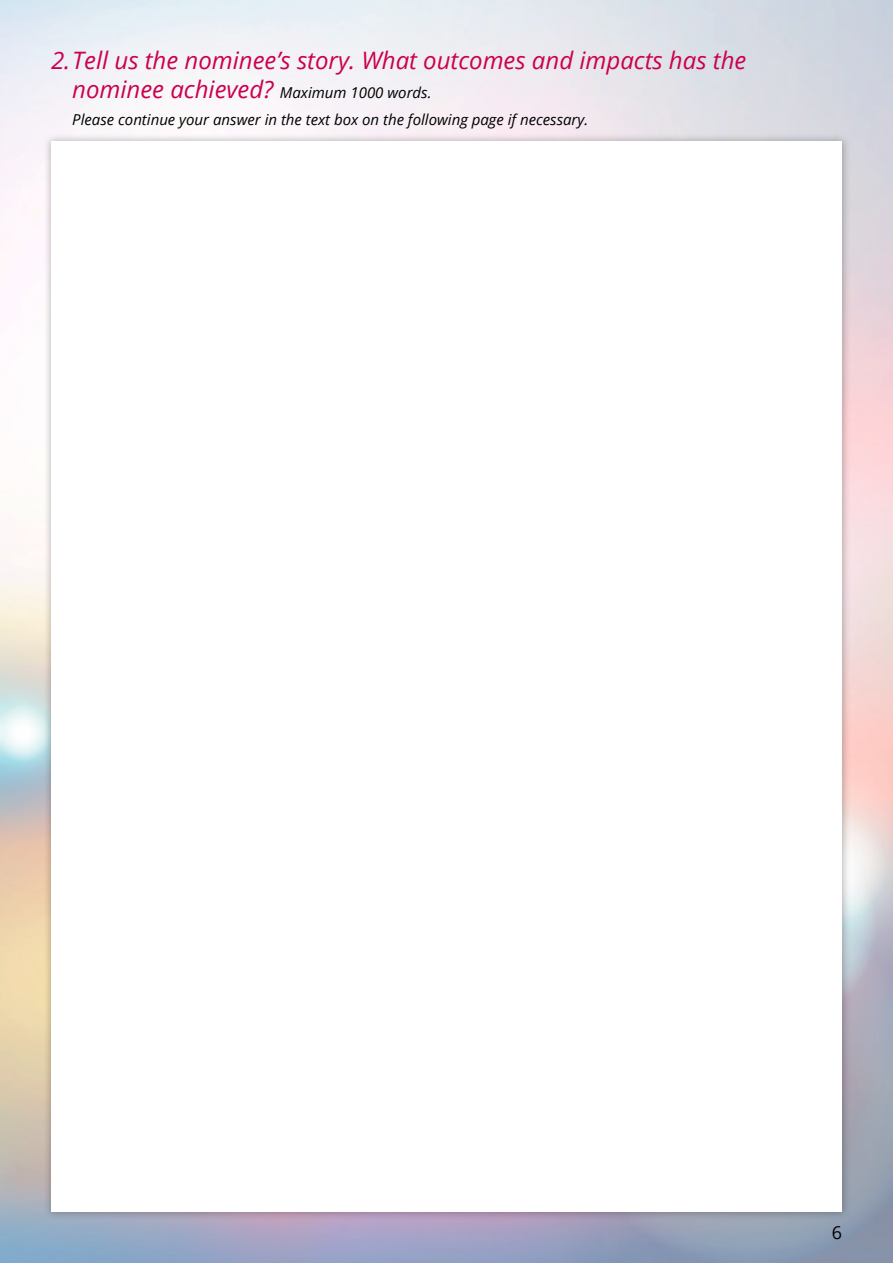
<style>
.page{position:relative;width:893px;height:1263px;background:#fff}
.page>*{position:absolute;margin:0;border:0;box-sizing:border-box;transform-origin:0 0}
.t1{font:italic 24px "Open Sans";color:#cb004e}
.t2{font:18px "Open Sans";color:#000}
.t3{font:italic 15px/26.5px "Open Sans";color:#000}
.s1{font-size:24px;color:#cb004e}
</style>
<div class="page">
<div style="left:43px;top:134px;width:807px;height:1086px;background:#000;opacity:.3"></div>
<div style="left:51px;top:142px;width:791px;height:1070px;background:#fff"></div>
<h1 class="t1" style="left:51px;top:44px;width:697px">2.Tell us the nominee’s story. What outcomes and impacts has the</h1>
<p class="t3" style="left:72px;top:79px;width:517px"><span class="s1">nominee achieved?</span> Maximum 1000 words.<br>Please continue your answer in the text box on the following page if necessary.</p>
<p class="t2" style="left:832px;top:1220px;width:12px">6</p>
</div>
